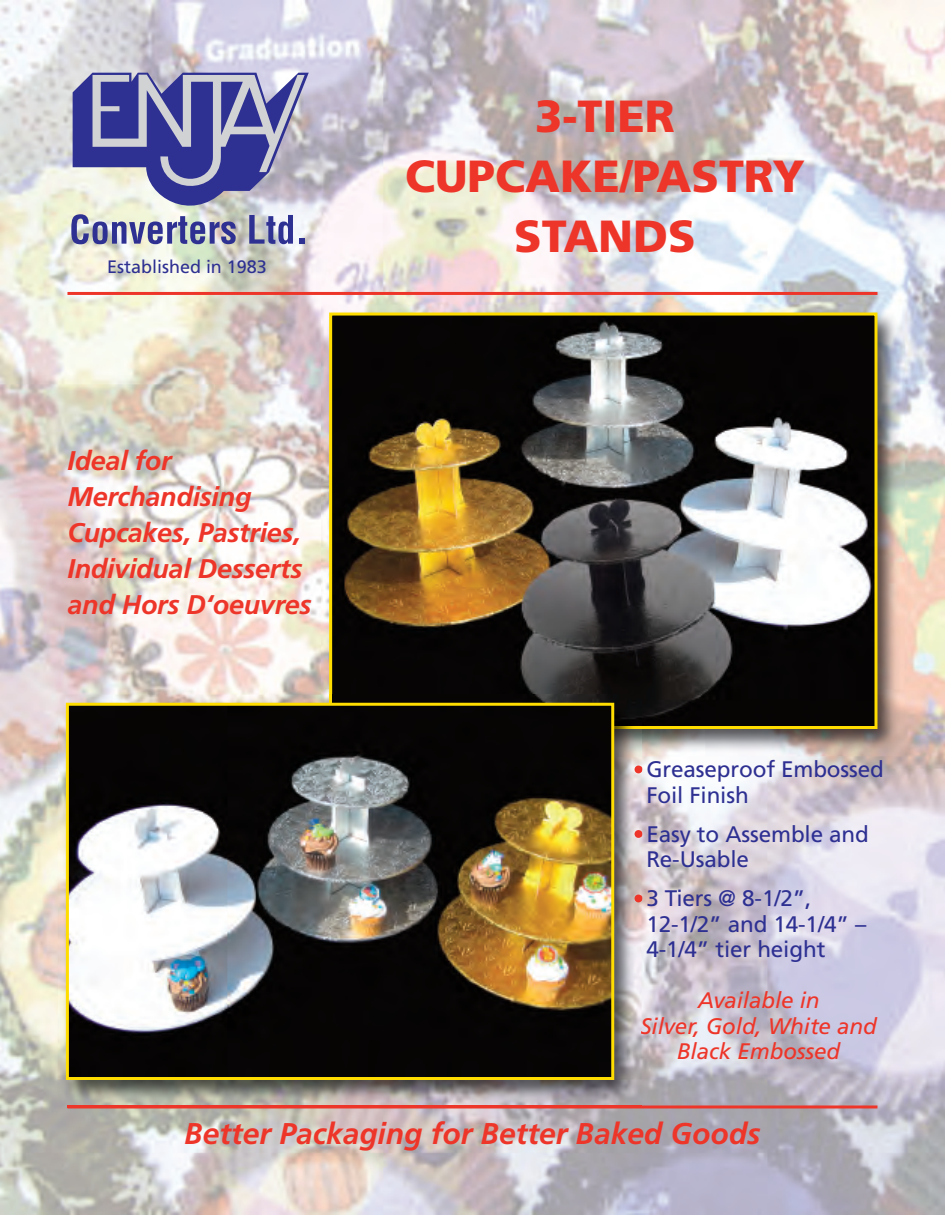
<style>
.page{position:relative;width:945px;height:1215px;background:#fff}
.page>*{position:absolute;margin:0;border:0;box-sizing:border-box;transform-origin:0 0}
.t1{font:900 45px/60px "Frutiger";color:#ee3529;text-align:center}
.t2{font:italic 700 30px "Frutiger";color:#ee3529}
.t3{font:italic 700 27px/36px "Frutiger";letter-spacing:-.01em;color:#ee3529}
.t4{font:22.5px/25.5px "Frutiger";letter-spacing:-.005em;color:#2e3092}
.t5{font:italic 22.5px/25.5px "Frutiger";letter-spacing:-.005em;color:#ee3529;text-align:center}
.t6{font:18px "Frutiger";color:#2e3092}
.s1{color:#ee3529}
</style>
<div class="page">
<img style="left:0;top:0;width:945px;height:1215px">
<svg style="left:71px;top:73px;width:238px;height:171px;background:#8a8bb6"></svg>
<img style="left:321px;top:305px;width:584px;height:451px">
<img style="left:333px;top:317px;width:541px;height:408px">
<div style="left:329px;top:313px;width:549px;height:416px;border:3px solid #ffdd01"></div>
<hr style="left:67px;top:292px;width:811px;height:3px;background:#ee3529">
<hr style="left:68px;top:1105px;width:810px;height:3px;background:#ee3529">
<img style="left:58px;top:695px;width:583px;height:412px">
<svg style="left:635px;top:766px;width:6px;height:7px"></svg>
<svg style="left:635px;top:830px;width:6px;height:8px"></svg>
<svg style="left:635px;top:895px;width:6px;height:7px"></svg>
<img style="left:321px;top:695px;width:320px;height:61px">
<img style="left:68px;top:1105px;width:573px;height:2px">
<img style="left:70px;top:707px;width:540px;height:369px">
<div style="left:66px;top:703px;width:548px;height:377px;border:3px solid #ffdd01"></div>
<p class="t6" style="left:107px;top:259px;width:161px">Established in 1983</p>
<p class="t3" style="left:68px;top:444px;width:246px">Ideal for<br>Merchandising<br>Cupcakes, Pastries,<br>Individual Desserts and Hors D‘oeuvres</p>
<h1 class="t1" style="left:405px;top:90px;width:401px">3-TIER<br>CUPCAKE/PASTRY<br>STANDS</h1>
<p class="t4" style="left:646px;top:758px;width:239px;text-indent:-13px"><span class="s1">•</span>Greaseproof Embossed<br>Foil Finish</p>
<p class="t4" style="left:646px;top:823px;width:224px;text-indent:-13px"><span class="s1">•</span>Easy to Assemble and<br>Re-Usable</p>
<p class="t4" style="left:646px;top:887px;width:221px;text-indent:-14px"><span class="s1">•</span>3 Tiers @ 8-1/2”,<br>12-1/2” and 14-1/4” –<br>4-1/4” tier height</p>
<p class="t5" style="left:640px;top:989px;width:238px">Available in<br>Silver, Gold, White and<br>Black Embossed</p>
<h2 class="t2" style="left:185px;top:1121px;width:577px">Better Packaging for Better Baked Goods</h2>
</div>
